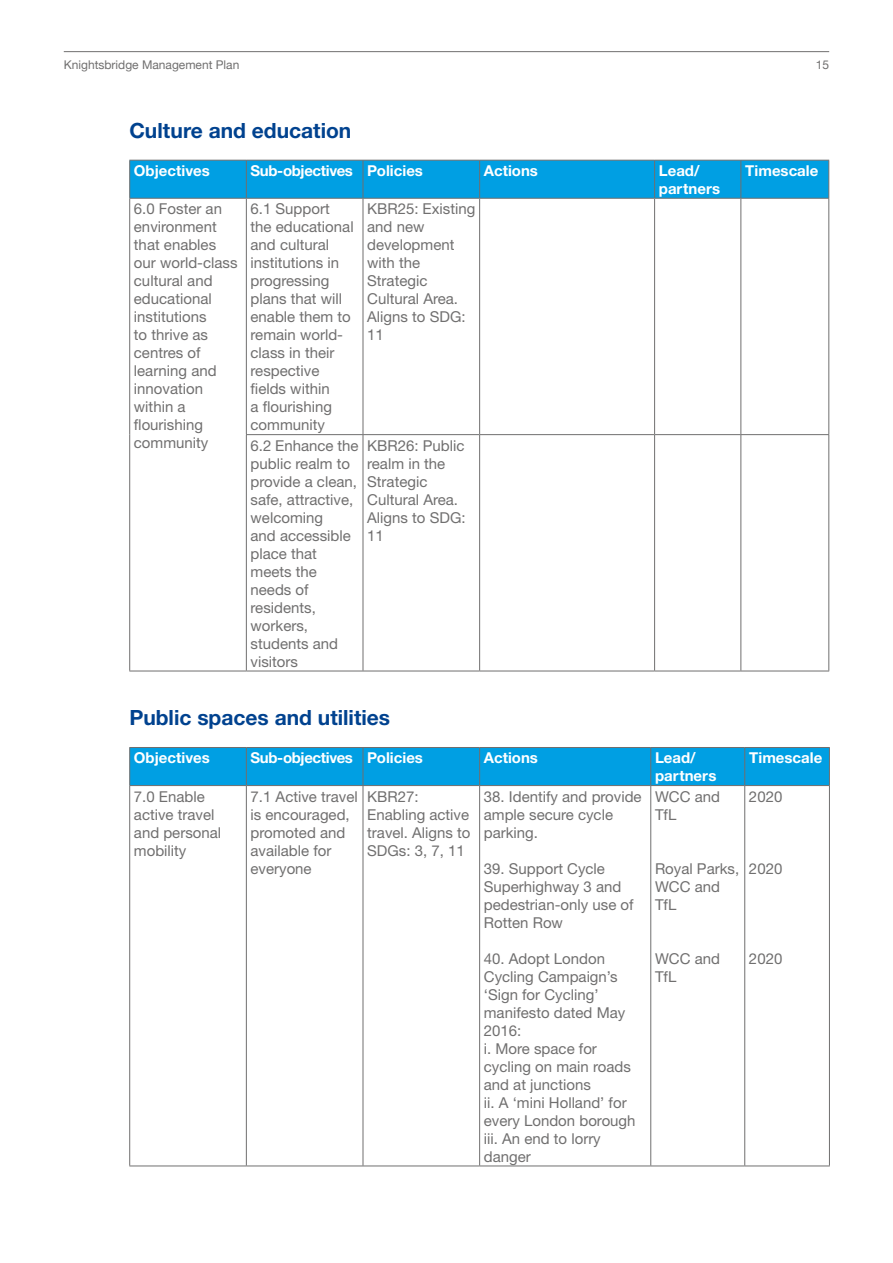
<style>
.page{position:relative;width:893px;height:1263px;background:#fff}
.page>*{position:absolute;margin:0;border:0;box-sizing:border-box;transform-origin:0 0}
.t1{font:700 21px "Helvetica Neue CE";color:#00428f}
.t2{font:15px/18px "Helvetica Neue";color:#706f6f}
.t3{font:700 15px/18px "Helvetica Neue CE";color:#fff}
.t4{font:700 15px "Helvetica Neue CE";letter-spacing:-.025em;color:#fff}
.t5{font:12px "Helvetica Neue";color:#706f6f}
</style>
<div class="page">
<hr style="left:64px;top:51px;width:765px;height:1px;background:#706f6f">
<div style="left:130px;top:161px;width:698px;height:37px;background:#009fe3"></div>
<hr style="left:129px;top:160px;width:117px;height:1px;background:#706f6f">
<hr style="left:129px;top:161px;width:1px;height:37px;background:#706f6f">
<hr style="left:246px;top:160px;width:117px;height:1px;background:#706f6f">
<hr style="left:246px;top:161px;width:1px;height:37px;background:#706f6f">
<hr style="left:363px;top:160px;width:117px;height:1px;background:#706f6f">
<hr style="left:363px;top:161px;width:1px;height:37px;background:#706f6f">
<hr style="left:480px;top:160px;width:175px;height:1px;background:#706f6f">
<hr style="left:479px;top:161px;width:1px;height:37px;background:#706f6f">
<hr style="left:655px;top:160px;width:86px;height:1px;background:#706f6f">
<hr style="left:654px;top:161px;width:1px;height:37px;background:#706f6f">
<hr style="left:741px;top:160px;width:88px;height:1px;background:#706f6f">
<hr style="left:740px;top:161px;width:1px;height:37px;background:#706f6f">
<hr style="left:828px;top:161px;width:1px;height:37px;background:#706f6f">
<hr style="left:129px;top:198px;width:117px;height:1px;background:#706f6f">
<hr style="left:129px;top:199px;width:1px;height:236px;background:#706f6f">
<hr style="left:246px;top:198px;width:117px;height:1px;background:#706f6f">
<hr style="left:246px;top:199px;width:1px;height:235px;background:#706f6f">
<hr style="left:363px;top:198px;width:117px;height:1px;background:#706f6f">
<hr style="left:363px;top:199px;width:1px;height:235px;background:#706f6f">
<hr style="left:480px;top:198px;width:175px;height:1px;background:#706f6f">
<hr style="left:479px;top:199px;width:1px;height:235px;background:#706f6f">
<hr style="left:655px;top:198px;width:86px;height:1px;background:#706f6f">
<hr style="left:654px;top:199px;width:1px;height:235px;background:#706f6f">
<hr style="left:741px;top:198px;width:88px;height:1px;background:#706f6f">
<hr style="left:740px;top:199px;width:1px;height:235px;background:#706f6f">
<hr style="left:828px;top:199px;width:1px;height:235px;background:#706f6f">
<hr style="left:129px;top:435px;width:1px;height:236px;background:#706f6f">
<hr style="left:246px;top:434px;width:117px;height:1px;background:#706f6f">
<hr style="left:246px;top:435px;width:1px;height:236px;background:#706f6f">
<hr style="left:363px;top:434px;width:117px;height:1px;background:#706f6f">
<hr style="left:363px;top:435px;width:1px;height:236px;background:#706f6f">
<hr style="left:480px;top:434px;width:175px;height:1px;background:#706f6f">
<hr style="left:479px;top:435px;width:1px;height:236px;background:#706f6f">
<hr style="left:655px;top:434px;width:86px;height:1px;background:#706f6f">
<hr style="left:654px;top:435px;width:1px;height:236px;background:#706f6f">
<hr style="left:741px;top:434px;width:88px;height:1px;background:#706f6f">
<hr style="left:740px;top:435px;width:1px;height:236px;background:#706f6f">
<hr style="left:828px;top:435px;width:1px;height:236px;background:#706f6f">
<hr style="left:129px;top:671px;width:117px;height:1px;background:#706f6f">
<hr style="left:246px;top:671px;width:117px;height:1px;background:#706f6f">
<hr style="left:363px;top:671px;width:117px;height:1px;background:#706f6f">
<hr style="left:480px;top:671px;width:175px;height:1px;background:#706f6f">
<hr style="left:655px;top:671px;width:86px;height:1px;background:#706f6f">
<hr style="left:741px;top:671px;width:88px;height:1px;background:#706f6f">
<div style="left:130px;top:748px;width:699px;height:37px;background:#009fe3"></div>
<hr style="left:129px;top:747px;width:117px;height:1px;background:#706f6f">
<hr style="left:129px;top:748px;width:1px;height:37px;background:#706f6f">
<hr style="left:246px;top:747px;width:117px;height:1px;background:#706f6f">
<hr style="left:246px;top:748px;width:1px;height:37px;background:#706f6f">
<hr style="left:363px;top:747px;width:117px;height:1px;background:#706f6f">
<hr style="left:363px;top:748px;width:1px;height:37px;background:#706f6f">
<hr style="left:480px;top:747px;width:171px;height:1px;background:#706f6f">
<hr style="left:479px;top:748px;width:1px;height:37px;background:#706f6f">
<hr style="left:651px;top:747px;width:94px;height:1px;background:#706f6f">
<hr style="left:650px;top:748px;width:1px;height:37px;background:#706f6f">
<hr style="left:745px;top:747px;width:85px;height:1px;background:#706f6f">
<hr style="left:744px;top:748px;width:1px;height:37px;background:#706f6f">
<hr style="left:829px;top:748px;width:1px;height:37px;background:#706f6f">
<hr style="left:129px;top:785px;width:117px;height:1px;background:#706f6f">
<hr style="left:129px;top:786px;width:1px;height:379px;background:#706f6f">
<hr style="left:246px;top:785px;width:117px;height:1px;background:#706f6f">
<hr style="left:246px;top:786px;width:1px;height:379px;background:#706f6f">
<hr style="left:363px;top:785px;width:117px;height:1px;background:#706f6f">
<hr style="left:363px;top:786px;width:1px;height:379px;background:#706f6f">
<hr style="left:480px;top:785px;width:171px;height:1px;background:#706f6f">
<hr style="left:479px;top:786px;width:1px;height:379px;background:#706f6f">
<hr style="left:651px;top:785px;width:94px;height:1px;background:#706f6f">
<hr style="left:650px;top:786px;width:1px;height:379px;background:#706f6f">
<hr style="left:745px;top:785px;width:85px;height:1px;background:#706f6f">
<hr style="left:744px;top:786px;width:1px;height:379px;background:#706f6f">
<hr style="left:829px;top:786px;width:1px;height:379px;background:#706f6f">
<hr style="left:129px;top:1165px;width:117px;height:1px;background:#706f6f">
<hr style="left:246px;top:1165px;width:117px;height:1px;background:#706f6f">
<hr style="left:363px;top:1165px;width:117px;height:1px;background:#706f6f">
<hr style="left:480px;top:1165px;width:171px;height:1px;background:#706f6f">
<hr style="left:651px;top:1165px;width:94px;height:1px;background:#706f6f">
<hr style="left:745px;top:1165px;width:85px;height:1px;background:#706f6f">
<p class="t5" style="left:64px;top:55px;width:177px">Knightsbridge Management Plan</p>
<p class="t5" style="left:816px;top:55px;width:15px">15</p>
<h1 class="t1" style="left:129px;top:118px;width:224px">Culture and education</h1>
<p class="t3" style="left:134px;top:162px;width:77px">Objectives</p>
<p class="t4" style="left:251px;top:161px;width:174px">Sub-objectives Policies</p>
<p class="t3" style="left:484px;top:162px;width:56px">Actions</p>
<p class="t3" style="left:659px;top:162px;width:63px">Lead/ partners</p>
<p class="t3" style="left:745px;top:162px;width:75px">Timescale</p>
<p class="t2" style="left:134px;top:200px;width:105px">6.0 Foster an environment that enables our world-class cultural and educational institutions<br>to thrive as centres of learning and innovation within a flourishing community</p>
<p class="t2" style="left:251px;top:200px;width:105px">6.1 Support the educational and cultural institutions in progressing plans that will enable them to remain world&shy;class in their respective fields within<br>a flourishing community</p>
<p class="t2" style="left:367px;top:200px;width:110px">KBR25: Existing and new development with the<br>Strategic<br>Cultural Area.<br>Aligns to SDG:<br>11</p>
<p class="t2" style="left:251px;top:436px;width:110px">6.2 Enhance the public realm to provide a clean, safe, attractive, welcoming<br>and accessible place that meets the needs of residents, workers, students and visitors</p>
<p class="t2" style="left:367px;top:436px;width:100px">KBR26: Public realm in the<br>Strategic<br>Cultural Area.<br>Aligns to SDG:<br>11</p>
<h1 class="t1" style="left:129px;top:705px;width:262px">Public spaces and utilities</h1>
<p class="t3" style="left:134px;top:749px;width:77px">Objectives</p>
<p class="t4" style="left:251px;top:749px;width:174px">Sub-objectives Policies</p>
<p class="t3" style="left:484px;top:749px;width:56px">Actions</p>
<p class="t3" style="left:655px;top:749px;width:63px">Lead/ partners</p>
<p class="t3" style="left:749px;top:749px;width:75px">Timescale</p>
<p class="t2" style="left:134px;top:787px;width:89px">7.0 Enable active travel and personal mobility</p>
<p class="t2" style="left:251px;top:787px;width:109px">7.1 Active travel is encouraged, promoted and available for everyone</p>
<p class="t2" style="left:367px;top:787px;width:105px">KBR27:<br>Enabling active travel. Aligns to<br>SDGs: 3, 7, 11</p>
<p class="t2" style="left:484px;top:787px;width:159px">38. Identify and provide ample secure cycle parking.</p>
<p class="t2" style="left:655px;top:787px;width:67px">WCC and<br>TfL</p>
<p class="t2" style="left:749px;top:787px;width:35px">2020</p>
<p class="t2" style="left:484px;top:859px;width:151px">39. Support Cycle<br>Superhighway 3 and pedestrian-only use of<br>Rotten Row</p>
<p class="t2" style="left:484px;top:949px;width:153px">40. Adopt London<br>Cycling Campaign’s ‘Sign for Cycling’ manifesto dated May<br>2016:<br>i. More space for cycling on main roads and at junctions<br>ii. A ‘mini Holland’ for every London borough iii. An end to lorry danger</p>
<p class="t2" style="left:655px;top:859px;width:86px">Royal Parks,<br>WCC and<br>TfL</p>
<p class="t2" style="left:749px;top:859px;width:35px">2020</p>
<p class="t2" style="left:655px;top:949px;width:67px">WCC and<br>TfL</p>
<p class="t2" style="left:749px;top:949px;width:35px">2020</p>
</div>
